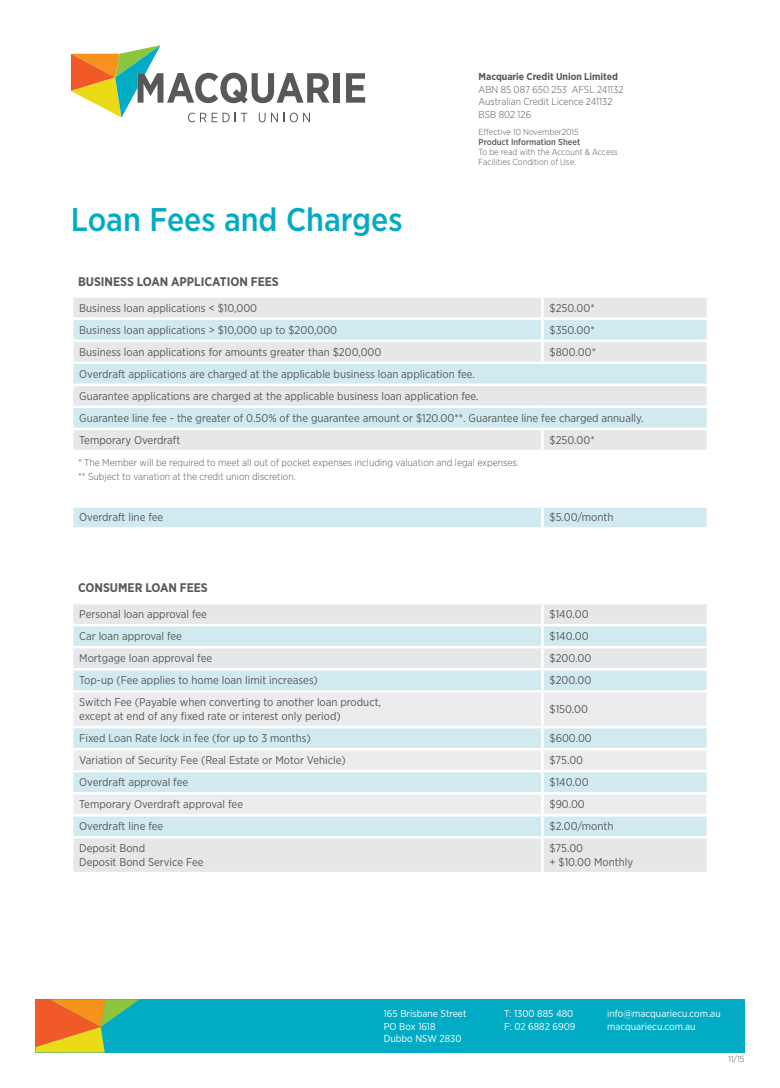
<style>
.page{position:relative;width:780px;height:1088px;background:#fff}
.page>*{position:absolute;margin:0;border:0;box-sizing:border-box;transform-origin:0 0}
.t1{font:500 32.75px "Gotham Narrow";color:#02abc4}
.t2{font:700 12.5px "Gotham Narrow";color:#57585a}
.t3{font:11.25px/22px "Gotham Narrow";color:#57585a}
.t4{font:300 10px/12.5px "Gotham Narrow";color:#57585a}
.t5{font:10px/12.5px "Gotham Narrow";color:#fff}
.t6{font:700 10px "Gotham Narrow";color:#57585a}
.t7{font:300 8.75px/10px "Gotham Narrow";color:#57585a}
.t8{font:500 8.75px "Gotham Narrow";color:#57585a}
</style>
<div class="page">
<svg style="left:71px;top:45px;width:258px;height:77px"></svg>
<div style="left:334px;top:73px;width:6px;height:30px;background:#57585a"></div>
<svg style="left:346px;top:73px;width:19px;height:30px"></svg>
<div style="left:73px;top:298px;width:633px;height:152px;background:#e6e7e9"></div>
<svg style="left:73px;top:320px;width:633px;height:108px;background:#d9e8ed"></svg>
<hr style="left:71px;top:317px;width:471px;height:3px;background:#fff">
<hr style="left:71px;top:339px;width:471px;height:3px;background:#fff">
<hr style="left:541px;top:430px;width:2px;height:20px;background:#fff">
<hr style="left:542px;top:317px;width:167px;height:3px;background:#fff">
<svg style="left:541px;top:298px;width:2px;height:63px"></svg>
<hr style="left:542px;top:339px;width:167px;height:3px;background:#fff">
<hr style="left:71px;top:428px;width:471px;height:2px;background:#fff">
<hr style="left:542px;top:428px;width:167px;height:2px;background:#fff">
<hr style="left:71px;top:406px;width:471px;height:2px;background:#fff">
<hr style="left:542px;top:406px;width:167px;height:2px;background:#fff">
<hr style="left:71px;top:361px;width:471px;height:3px;background:#fff">
<hr style="left:542px;top:361px;width:167px;height:3px;background:#fff">
<hr style="left:71px;top:383px;width:471px;height:3px;background:#fff">
<hr style="left:542px;top:383px;width:167px;height:3px;background:#fff">
<div style="left:73px;top:604px;width:633px;height:268px;background:#e6e7e9"></div>
<svg style="left:73px;top:626px;width:633px;height:210px;background:#d7e9ee"></svg>
<svg style="left:73px;top:692px;width:633px;height:122px;background:#e3ebef"></svg>
<hr style="left:71px;top:624px;width:471px;height:2px;background:#fff">
<hr style="left:541px;top:604px;width:2px;height:20px;background:#fff">
<hr style="left:71px;top:646px;width:471px;height:2px;background:#fff">
<hr style="left:541px;top:648px;width:2px;height:20px;background:#fff">
<hr style="left:541px;top:670px;width:2px;height:20px;background:#fff">
<hr style="left:541px;top:692px;width:2px;height:34px;background:#fff">
<hr style="left:541px;top:728px;width:2px;height:20px;background:#fff">
<hr style="left:541px;top:750px;width:2px;height:20px;background:#fff">
<hr style="left:542px;top:624px;width:167px;height:2px;background:#fff">
<hr style="left:541px;top:626px;width:2px;height:20px;background:#fff">
<hr style="left:542px;top:646px;width:167px;height:2px;background:#fff">
<hr style="left:541px;top:838px;width:2px;height:34px;background:#fff">
<hr style="left:71px;top:668px;width:471px;height:2px;background:#fff">
<hr style="left:71px;top:690px;width:471px;height:2px;background:#fff">
<hr style="left:71px;top:726px;width:471px;height:2px;background:#fff">
<hr style="left:71px;top:748px;width:471px;height:2px;background:#fff">
<hr style="left:71px;top:770px;width:471px;height:2px;background:#fff">
<hr style="left:71px;top:792px;width:471px;height:2px;background:#fff">
<hr style="left:71px;top:814px;width:471px;height:2px;background:#fff">
<hr style="left:71px;top:836px;width:471px;height:2px;background:#fff">
<hr style="left:542px;top:668px;width:167px;height:2px;background:#fff">
<hr style="left:542px;top:690px;width:167px;height:2px;background:#fff">
<hr style="left:542px;top:726px;width:167px;height:2px;background:#fff">
<hr style="left:542px;top:748px;width:167px;height:2px;background:#fff">
<hr style="left:542px;top:770px;width:167px;height:2px;background:#fff">
<hr style="left:541px;top:772px;width:2px;height:20px;background:#fff">
<hr style="left:542px;top:792px;width:167px;height:2px;background:#fff">
<hr style="left:541px;top:794px;width:2px;height:20px;background:#fff">
<hr style="left:542px;top:814px;width:167px;height:2px;background:#fff">
<hr style="left:541px;top:816px;width:2px;height:20px;background:#fff">
<hr style="left:542px;top:836px;width:167px;height:2px;background:#fff">
<svg style="left:73px;top:507px;width:634px;height:21px;background:#d3ebf0"></svg>
<hr style="left:706px;top:508px;width:3px;height:19px;background:#fff">
<hr style="left:542px;top:527px;width:167px;height:3px;background:#fff">
<div style="left:35px;top:999px;width:709px;height:53px;background:#02abc4"></div>
<svg style="left:35px;top:999px;width:105px;height:53px"></svg>
<h1 class="t1" style="left:71px;top:199px;width:333px">Loan Fees and Charges</h1>
<p class="t2" style="left:78px;top:273px;width:202px">BUSINESS LOAN APPLICATION FEES</p>
<p class="t6" style="left:478px;top:70px;width:141px">Macquarie Credit Union Limited</p>
<p class="t4" style="left:478px;top:83px;width:146px">ABN 85 087 650 253 AFSL 241132<br>Australian Credit Licence 241132<br>BSB 802 126</p>
<p class="t7" style="left:478px;top:127px;width:102px">Effective 10 November2015</p>
<p class="t8" style="left:478px;top:136px;width:103px">Product Information Sheet</p>
<p class="t7" style="left:478px;top:147px;width:141px">To be read with the Account &amp; Access<br>Facilities Condition of Use.</p>
<p class="t3" style="left:79px;top:296px;width:179px">Business loan applications &lt; $10,000</p>
<p class="t3" style="left:549px;top:296px;width:47px">$250.00*</p>
<p class="t3" style="left:79px;top:318px;width:259px">Business loan applications &gt; $10,000 up to $200,000</p>
<p class="t3" style="left:549px;top:318px;width:47px">$350.00*</p>
<p class="t3" style="left:79px;top:340px;width:304px">Business loan applications for amounts greater than $200,000</p>
<p class="t3" style="left:549px;top:340px;width:48px">$800.00*</p>
<p class="t3" style="left:79px;top:362px;width:566px">Overdraft applications are charged at the applicable business loan application fee.<br>Guarantee applications are charged at the applicable business loan application fee.<br>Guarantee line fee - the greater of 0.50% of the guarantee amount or $120.00**. Guarantee line fee charged annually.<br>Temporary Overdraft</p>
<p class="t3" style="left:549px;top:429px;width:47px">$250.00*</p>
<p class="t4" style="left:78px;top:455px;width:442px;line-height:14.2px">* The Member will be required to meet all out of pocket expenses including valuation and legal expenses. ** Subject to variation at the credit union discretion.</p>
<p class="t3" style="left:79px;top:506px;width:86px">Overdraft line fee</p>
<p class="t3" style="left:549px;top:506px;width:65px">$5.00/month</p>
<p class="t2" style="left:78px;top:580px;width:131px">CONSUMER LOAN FEES</p>
<p class="t3" style="left:79px;top:603px;width:129px">Personal loan approval fee</p>
<p class="t3" style="left:549px;top:603px;width:41px">$140.00</p>
<p class="t3" style="left:79px;top:625px;width:104px">Car loan approval fee</p>
<p class="t3" style="left:549px;top:625px;width:41px">$140.00</p>
<p class="t3" style="left:79px;top:647px;width:134px">Mortgage loan approval fee</p>
<p class="t3" style="left:549px;top:647px;width:43px">$200.00</p>
<p class="t3" style="left:79px;top:669px;width:240px">Top-up (Fee applies to home loan limit increases)</p>
<p class="t3" style="left:549px;top:669px;width:43px">$200.00</p>
<p class="t3" style="left:79px;top:695px;width:303px;line-height:13.8px">Switch Fee (Payable when converting to another loan product, except at end of any fixed rate or interest only period)</p>
<p class="t3" style="left:549px;top:698px;width:40px">$150.00</p>
<p class="t3" style="left:79px;top:727px;width:233px">Fixed Loan Rate lock in fee (for up to 3 months)</p>
<p class="t3" style="left:549px;top:727px;width:44px">$600.00</p>
<p class="t3" style="left:79px;top:749px;width:268px">Variation of Security Fee (Real Estate or Motor Vehicle)</p>
<p class="t3" style="left:549px;top:749px;width:35px">$75.00</p>
<p class="t3" style="left:79px;top:771px;width:110px">Overdraft approval fee</p>
<p class="t3" style="left:549px;top:771px;width:41px">$140.00</p>
<p class="t3" style="left:79px;top:793px;width:165px">Temporary Overdraft approval fee</p>
<p class="t3" style="left:549px;top:793px;width:37px">$90.00</p>
<p class="t3" style="left:79px;top:815px;width:86px">Overdraft line fee</p>
<p class="t3" style="left:549px;top:815px;width:65px">$2.00/month</p>
<p class="t3" style="left:79px;top:841px;width:126px;line-height:13.8px">Deposit Bond<br>Deposit Bond Service Fee</p>
<p class="t3" style="left:549px;top:841px;width:85px;line-height:13.8px">$75.00<br>+ $10.00 Monthly</p>
<p class="t5" style="left:384px;top:1007px;width:84px">165 Brisbane Street<br>PO Box 1618<br>Dubbo NSW 2830</p>
<p class="t5" style="left:504px;top:1007px;width:73px">T: 1300 885 480<br>F: 02 6882 6909</p>
<p class="t5" style="left:607px;top:1007px;width:115px">info@macquariecu.com.au macquariecu.com.au</p>
<p class="t7" style="left:728px;top:1054px;width:18px">11/15</p>
</div>
